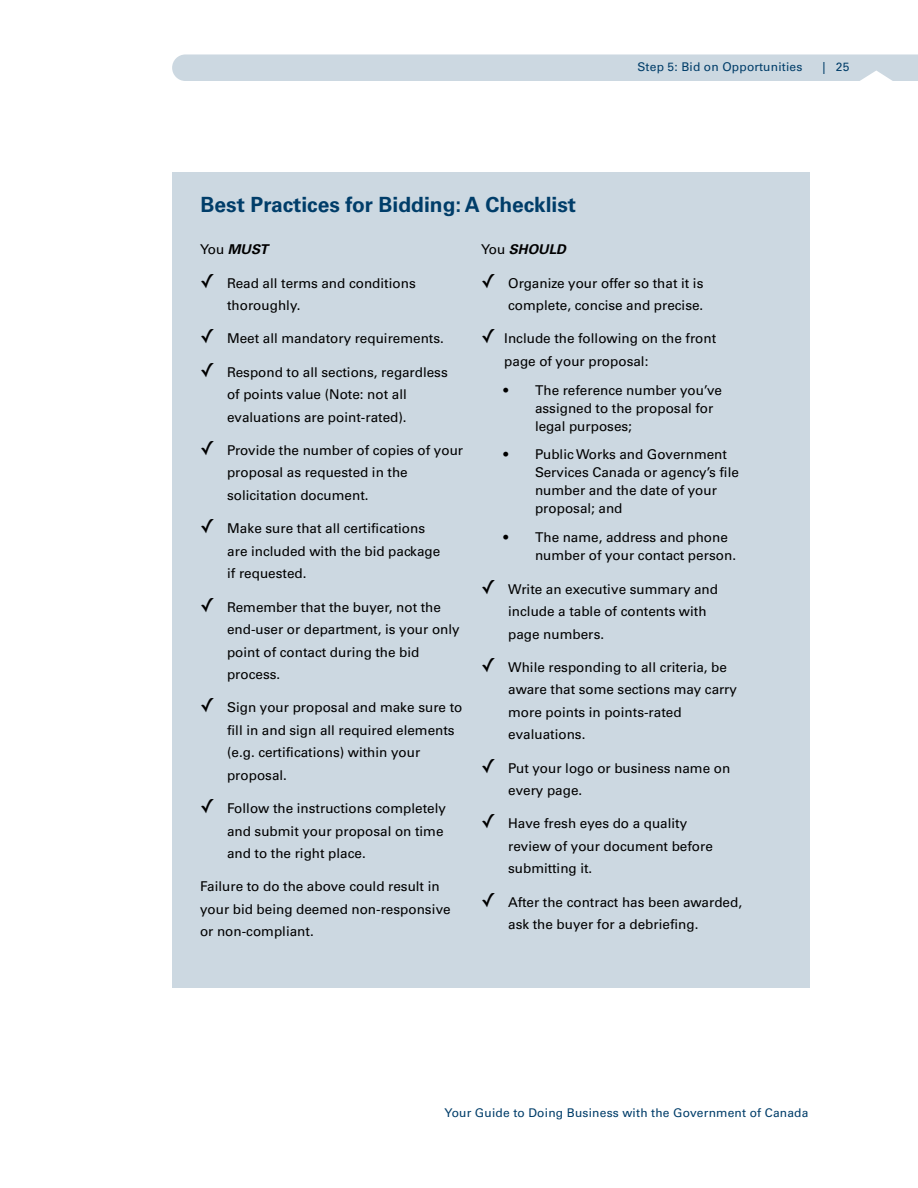
<style>
.page{position:relative;width:918px;height:1188px;background:#fff}
.page>*{position:absolute;margin:0;border:0;box-sizing:border-box;transform-origin:0 0}
.t1{font:700 21px "Univers LT Std";color:#003d69}
.t2{font:13.5px/22.5px "Univers LT Std";color:#000}
.t3{font:italic 700 13.5px "Univers LT Std";color:#000}
.t4{font:12px "Univers LT Std";letter-spacing:.015em;color:#003d69}
.s1{font-weight:400;font-style:normal}
.s2{font-family:"Lucida Grande";font-size:19.5px}
</style>
<div class="page">
<div style="left:172px;top:172px;width:638px;height:816px;background:#ccd8e1"></div>
<div style="left:172px;top:54px;width:746px;height:27px;background:#ccd8e1"></div>
<h1 class="t1" style="left:201px;top:197px;width:377px">Best Practices for Bidding: A Checklist</h1>
<p class="t4" style="left:637px;top:62px;width:167px">Step 5: Bid on Opportunities</p>
<p class="t4" style="left:822px;top:62px;width:29px">| 25</p>
<p class="t3" style="left:200px;top:245px;width:70px"><span class="s1">You</span> MUST</p>
<p class="t2" style="left:227px;top:273px;width:190px;text-indent:-27px"><span class="s2">✓</span> Read all terms and conditions thoroughly.</p>
<p class="t2" style="left:200px;top:329px;width:245px"><span class="s2">✓</span> Meet all mandatory requirements.</p>
<p class="t2" style="left:227px;top:362px;width:222px;text-indent:-27px"><span class="s2">✓</span> Respond to all sections, regardless of points value (Note: not all evaluations are point-rated).</p>
<p class="t2" style="left:227px;top:440px;width:238px;text-indent:-27px"><span class="s2">✓</span> Provide the number of copies of your proposal as requested in the solicitation document.</p>
<p class="t2" style="left:227px;top:518px;width:215px;text-indent:-27px"><span class="s2">✓</span> Make sure that all certifications are included with the bid package if requested.</p>
<p class="t2" style="left:227px;top:597px;width:234px;text-indent:-27px"><span class="s2">✓</span> Remember that the buyer, not the end-user or department, is your only point of contact during the bid process.</p>
<p class="t2" style="left:227px;top:698px;width:237px;text-indent:-27px"><span class="s2">✓</span> Sign your proposal and make sure to fill in and sign all required elements (e.g. certifications) within your proposal.</p>
<p class="t2" style="left:227px;top:798px;width:220px;text-indent:-27px"><span class="s2">✓</span> Follow the instructions completely and submit your proposal on time and to the right place.</p>
<p class="t2" style="left:200px;top:877px;width:252px">Failure to do the above could result in your bid being deemed non-responsive or non-compliant.</p>
<p class="t3" style="left:481px;top:245px;width:86px"><span class="s1">You</span> SHOULD</p>
<p class="t2" style="left:481px;top:273px;width:224px;text-align:right"><span class="s2">✓</span> Organize your offer so that it is complete, concise and precise.</p>
<p class="t2" style="left:504px;top:329px;width:213px;text-indent:-23px"><span class="s2">✓</span> Include the following on the front page of your proposal:</p>
<p class="t2" style="left:535px;top:382px;width:189px;line-height:18px;text-indent:-32px">• The reference number you’ve assigned to the proposal for legal purposes;</p>
<p class="t2" style="left:535px;top:447px;width:205px;line-height:18px;text-indent:-32px">• Public Works and Government<br>Services Canada or agency’s file number and the date of your proposal; and</p>
<p class="t2" style="left:535px;top:530px;width:203px;line-height:18px;text-indent:-32px">• The name, address and phone number of your contact person.</p>
<p class="t2" style="left:508px;top:579px;width:211px;text-indent:-27px"><span class="s2">✓</span> Write an executive summary and include a table of contents with page numbers.</p>
<p class="t2" style="left:508px;top:657px;width:230px;text-indent:-27px"><span class="s2">✓</span> While responding to all criteria, be aware that some sections may carry more points in points-rated evaluations.</p>
<p class="t2" style="left:508px;top:758px;width:224px;text-indent:-27px"><span class="s2">✓</span> Put your logo or business name on every page.</p>
<p class="t2" style="left:508px;top:814px;width:206px;text-indent:-27px"><span class="s2">✓</span> Have fresh eyes do a quality review of your document before submitting it.</p>
<p class="t2" style="left:508px;top:892px;width:235px;text-indent:-27px"><span class="s2">✓</span> After the contract has been awarded, ask the buyer for a debriefing.</p>
<p class="t4" style="left:445px;top:1108px;width:365px">Your Guide to Doing Business with the Government of Canada</p>
</div>
